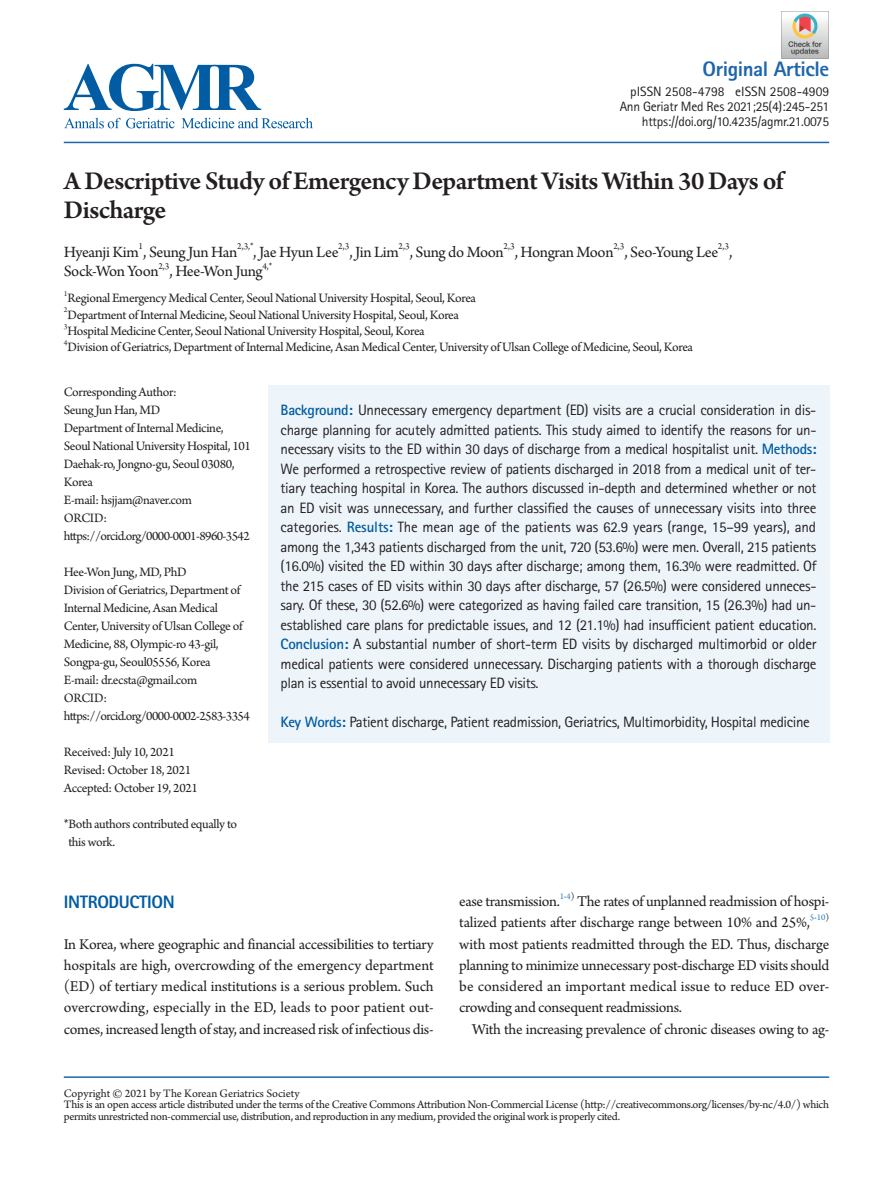
<style>
.page{position:relative;width:893px;height:1191px;background:#fff}
.page>*{position:absolute;margin:0;border:0;box-sizing:border-box;transform-origin:0 0}
.t1{font:600 27px/29.7px "Arno Pro";letter-spacing:-.02em;color:#231f20}
.t2{font:800 21px "Rotis Sans Serif Std";letter-spacing:-.02em;color:#1e65ac}
.t3{font:800 18px "Rotis Sans Serif Std";letter-spacing:-.02em;color:#015ca3}
.t4{font:16.5px "Arno Pro";letter-spacing:-.025em;color:#231f20}
.t5{font:15.75px/21.3px "Arno Pro";letter-spacing:-.02em;color:#231f20;text-align:justify}
.t6{font:15px/19.5px "Rotis Sans Serif Std";letter-spacing:-.025em;color:#231f20;text-align:justify}
.t7{font:13.5px/18px "Arno Pro";letter-spacing:-.025em;color:#231f20}
.t8{font:13.5px/15px "Rotis Sans Serif Std";letter-spacing:-.02em;color:#231f20;text-align:right}
.t9{font:12px/11.6px "Arno Pro";letter-spacing:-.025em;color:#231f20}
.t10{font:9.6px "Arno Pro";color:#231f20}
.t11{font:9.15px "Arno Pro";color:#2a80c3}
.t12{font:7.8px "Arno Pro";color:#231f20}
.s1{font-weight:700;color:#015ca3}
.s2{color:#231f20}
.s3{font-size:13.5px}
</style>
<div class="page">
<div style="left:268px;top:385px;width:561px;height:357px;background:#edf4fa"></div>
<svg style="left:64px;top:64px;width:197px;height:47px"></svg>
<svg style="left:64px;top:118px;width:111px;height:10px"></svg>
<svg style="left:182px;top:118px;width:131px;height:10px"></svg>
<hr style="left:64px;top:142px;width:765px;height:1px;background:#1e65ac">
<hr style="left:64px;top:1076px;width:765px;height:2px;background:#1e65ac">
<img style="left:782px;top:11px;width:46px;height:47px">
<h2 class="t2" style="left:702px;top:55px;width:128px">Original Article</h2>
<p class="t8" style="left:620px;top:84px;width:211px">pISSN 2508-4798 eISSN 2508-4909<br>Ann Geriatr Med Res 2021;25(4):245-251 https://doi.org/10.4235/agmr.21.0075</p>
<h1 class="t1" style="left:64px;top:167px;width:721px">A Descriptive Study of Emergency Department Visits Within 30 Days of<br>Discharge</h1>
<p class="t4" style="left:64px;top:242px;width:175px">Hyeanji Kim , Seung Jun Han</p>
<p class="t10" style="left:139px;top:241px;width:6px">1</p>
<p class="t10" style="left:237px;top:241px;width:18px">2,3,*</p>
<p class="t4" style="left:253px;top:242px;width:87px">, Jae Hyun Lee</p>
<p class="t10" style="left:338px;top:241px;width:13px">2,3</p>
<p class="t4" style="left:349px;top:242px;width:51px">, Jin Lim</p>
<p class="t10" style="left:399px;top:241px;width:13px">2,3</p>
<p class="t4" style="left:410px;top:242px;width:96px">, Sung do Moon</p>
<p class="t10" style="left:504px;top:241px;width:13px">2,3</p>
<p class="t4" style="left:515px;top:242px;width:100px">, Hongran Moon</p>
<p class="t10" style="left:613px;top:241px;width:13px">2,3</p>
<p class="t4" style="left:624px;top:242px;width:95px">, Seo-Young Lee</p>
<p class="t10" style="left:718px;top:241px;width:13px">2,3</p>
<p class="t4" style="left:729px;top:242px;width:5px">,</p>
<p class="t4" style="left:64px;top:262px;width:96px">Sock-Won Yoon</p>
<p class="t10" style="left:158px;top:260px;width:13px">2,3</p>
<p class="t4" style="left:169px;top:262px;width:95px">, Hee-Won Jung</p>
<p class="t10" style="left:262px;top:260px;width:11px">4,*</p>
<p class="t12" style="left:64px;top:289px;width:5px">1</p>
<p class="t7" style="left:68px;top:290px;width:410px">Regional Emergency Medical Center, Seoul National University Hospital, Seoul, Korea</p>
<p class="t12" style="left:64px;top:305px;width:5px">2</p>
<p class="t7" style="left:68px;top:306px;width:393px">Department of Internal Medicine, Seoul National University Hospital, Seoul, Korea</p>
<p class="t12" style="left:64px;top:322px;width:5px">3</p>
<p class="t7" style="left:68px;top:322px;width:359px">Hospital Medicine Center, Seoul National University Hospital, Seoul, Korea</p>
<p class="t12" style="left:64px;top:338px;width:5px">4</p>
<p class="t7" style="left:68px;top:338px;width:627px">Division of Geriatrics, Department of Internal Medicine, Asan Medical Center, University of Ulsan College of Medicine, Seoul, Korea</p>
<p class="t7" style="left:64px;top:384px;width:189px">Corresponding Author:<br>Seung Jun Han, MD<br>Department of Internal Medicine,<br>Seoul National University Hospital, 101<br>Daehak-ro, Jongno-gu, Seoul 03080,<br>Korea<br>E-mail: hsjjam@naver.com<br>ORCID: https://orcid.org/0000-0001-8960-3542</p>
<p class="t7" style="left:64px;top:564px;width:187px">Hee-Won Jung, MD, PhD<br>Division of Geriatrics, Department of<br>Internal Medicine, Asan Medical<br>Center, University of Ulsan College of<br>Medicine, 88, Olympic-ro 43-gil,<br>Songpa-gu, Seoul05556, Korea<br>E-mail: dr.ecsta@gmail.com<br>ORCID: https://orcid.org/0000-0002-2583-3354</p>
<p class="t7" style="left:64px;top:744px;width:136px">Received: July 10, 2021<br>Revised: October 18, 2021<br>Accepted: October 19, 2021</p>
<p class="t7" style="left:68px;top:816px;width:170px;text-indent:-5px">*Both authors contributed equally to this work.</p>
<p class="t6" style="left:281px;top:400px;width:537px"><span class="s1">Background:</span> Unnecessary emergency department (ED) visits are a crucial consideration in dis&shy;charge planning for acutely admitted patients. This study aimed to identify the reasons for un&shy;necessary visits to the ED within 30 days of discharge from a medical hospitalist unit. <span class="s1">Methods:<br></span>We performed a retrospective review of patients discharged in 2018 from a medical unit of ter&shy;tiary teaching hospital in Korea. The authors discussed in-depth and determined whether or not an ED visit was unnecessary, and further classified the causes of unnecessary visits into three categories. <span class="s1">Results:</span> The mean age of the patients was 62.9 years (range, 15–99 years), and among the 1,343 patients discharged from the unit, 720 (53.6%) were men. Overall, 215 patients (16.0%) visited the ED within 30 days after discharge; among them, 16.3% were readmitted. Of the 215 cases of ED visits within 30 days after discharge, 57 (26.5%) were considered unneces&shy;sary. Of these, 30 (52.6%) were categorized as having failed care transition, 15 (26.3%) had un&shy;established care plans for predictable issues, and 12 (21.1%) had insufficient patient education.<br><span class="s1">Conclusion:</span> A substantial number of short-term ED visits by discharged multimorbid or older medical patients were considered unnecessary. Discharging patients with a thorough discharge plan is essential to avoid unnecessary ED visits.</p>
<p class="t6" style="left:281px;top:712px;width:531px"><span class="s1">Key Words:</span> Patient discharge, Patient readmission, Geriatrics, Multimorbidity, Hospital medicine</p>
<p class="t3" style="left:64px;top:890px;width:113px">INTRODUCTION</p>
<p class="t5" style="left:64px;top:934px;width:372px">In Korea, where geographic and financial accessibilities to tertiary hospitals are high, overcrowding of the emergency department (ED) of tertiary medical institutions is a serious problem. Such overcrowding, especially in the ED, leads to poor patient out&shy;comes, increased length of stay, and increased risk of infectious dis-</p>
<p class="t11" style="left:560px;top:890px;width:16px">1<span class="s2">-</span>4<span class="s2">)</span></p>
<p class="t5" style="left:459px;top:891px;width:371px;text-indent:118px">The rates of unplanned readmission of hospi&shy;talized patients after discharge range between 10% and 25%,</p>
<p class="t5" style="left:459px;top:891px;width:102px">ease transmission.</p>
<p class="t11" style="left:810px;top:912px;width:21px">5<span class="s2">-</span>10<span class="s2">)</span></p>
<p class="t5" style="left:459px;top:934px;width:371px">with most patients readmitted through the ED. Thus, discharge planning to minimize unnecessary post-discharge ED visits should be considered an important medical issue to reduce ED over&shy;crowding and consequent readmissions.</p>
<p class="t5" style="left:472px;top:1019px;width:359px">With the increasing prevalence of chronic diseases owing to ag-</p>
<p class="t9" style="left:64px;top:1088px;width:767px">Copyright <span class="s3">©</span> 2021 by The Korean Geriatrics Society<br>This is an open access article distributed under the terms of the Creative Commons Attribution Non-Commercial License (http://creativecommons.org/licenses/by-nc/4.0/) which permits unrestricted non-commercial use, distribution, and reproduction in any medium, provided the original work is properly cited.</p>
</div>
